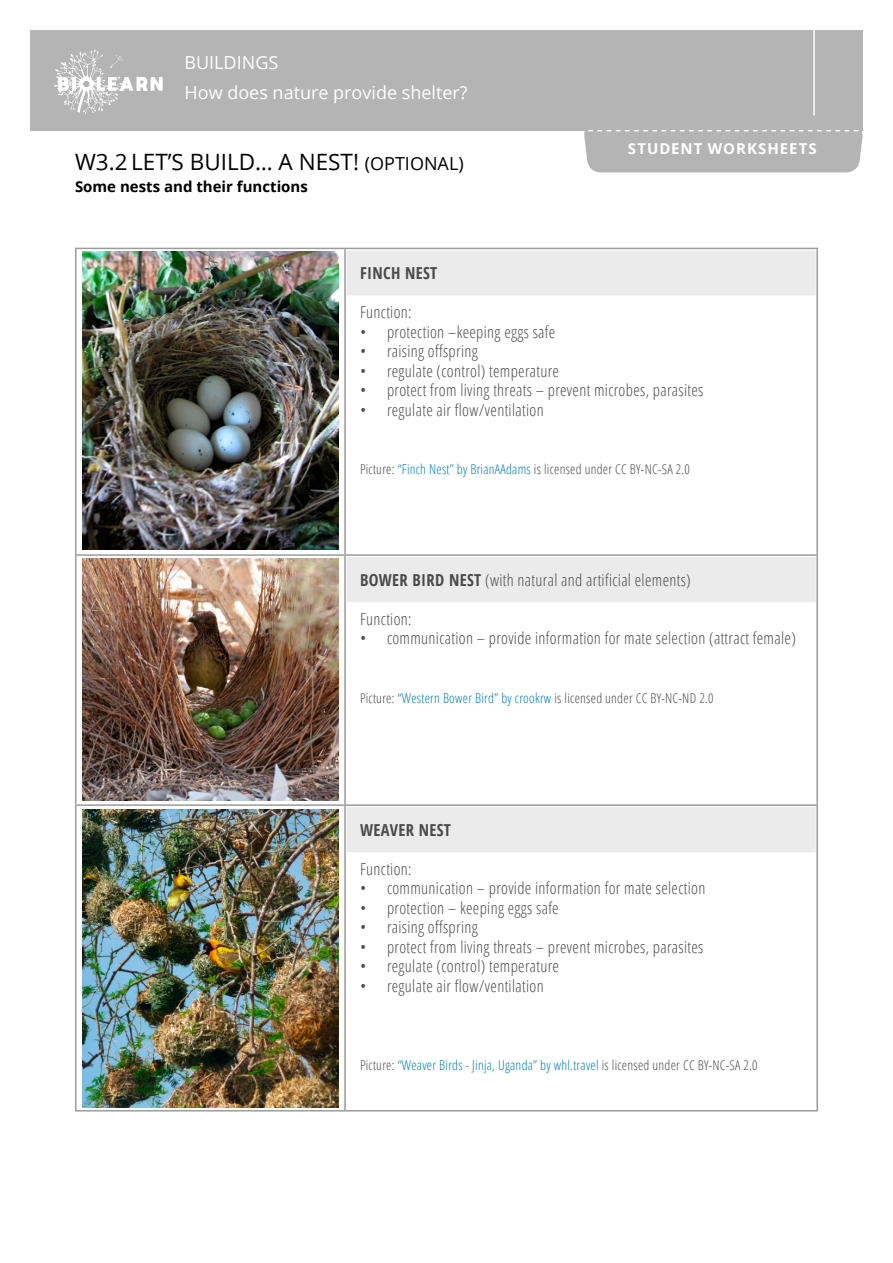
<style>
.page{position:relative;width:893px;height:1263px;background:#fff}
.page>*{position:absolute;margin:0;border:0;box-sizing:border-box;transform-origin:0 0}
.t1{font:22.5px "Open Sans";color:#000}
.t2{font:18px/30px "Open Sans";color:#fff}
.t3{font:300 condensed 16.5px "Open Sans";letter-spacing:.02em;color:#4b4b4b}
.t4{font:700 condensed 16.5px "Open Sans";letter-spacing:.02em;color:#4b4b4b}
.t5{font:700 15px "Open Sans";color:#000}
.t6{font:700 15px "Open Sans";letter-spacing:.065em;color:#fff}
.t7{font:300 condensed 13.5px "Open Sans";letter-spacing:.02em;color:#4b4b4b}
.t8{font:300 condensed 13.5px "Open Sans";letter-spacing:.02em;color:#007eac}
.s1{font-size:18px}
.s2{color:#007eac}
.s3{font-weight:700}
.s4{color:#4b4b4b}
</style>
<div class="page">
<div style="left:30px;top:30px;width:833px;height:100px;background:#b4b4b4"></div>
<svg style="left:54px;top:49px;width:109px;height:65px"></svg>
<hr style="left:813px;top:30px;width:2px;height:86px;background:#fff">
<div style="left:583px;top:130px;width:280px;height:42px;background:#b4b4b4"></div>
<hr style="left:75px;top:248px;width:270px;height:1px;background:#9b9b9b">
<hr style="left:75px;top:249px;width:2px;height:305px;background:#9b9b9b">
<hr style="left:345px;top:248px;width:473px;height:1px;background:#9b9b9b">
<hr style="left:344px;top:249px;width:2px;height:305px;background:#9b9b9b">
<hr style="left:816px;top:249px;width:2px;height:305px;background:#9b9b9b">
<hr style="left:75px;top:554px;width:270px;height:2px;background:#9b9b9b">
<hr style="left:75px;top:556px;width:2px;height:248px;background:#9b9b9b">
<hr style="left:345px;top:554px;width:473px;height:2px;background:#9b9b9b">
<hr style="left:344px;top:556px;width:2px;height:248px;background:#9b9b9b">
<hr style="left:816px;top:556px;width:2px;height:248px;background:#9b9b9b">
<hr style="left:75px;top:804px;width:270px;height:2px;background:#9b9b9b">
<hr style="left:75px;top:806px;width:2px;height:304px;background:#9b9b9b">
<hr style="left:345px;top:804px;width:473px;height:2px;background:#9b9b9b">
<hr style="left:344px;top:806px;width:2px;height:304px;background:#9b9b9b">
<hr style="left:816px;top:806px;width:2px;height:304px;background:#9b9b9b">
<hr style="left:75px;top:1110px;width:270px;height:1px;background:#9b9b9b">
<hr style="left:345px;top:1110px;width:473px;height:1px;background:#9b9b9b">
<div style="left:347px;top:250px;width:469px;height:45px;background:#ebebeb"></div>
<div style="left:347px;top:557px;width:469px;height:45px;background:#ebebeb"></div>
<div style="left:347px;top:807px;width:469px;height:45px;background:#ebebeb"></div>
<img style="left:82px;top:252px;width:256px;height:298px">
<img style="left:82px;top:809px;width:256px;height:298px">
<img style="left:82px;top:558px;width:256px;height:242px">
<p class="t2" style="left:184px;top:47px;width:285px">BUILDINGS<br>How does nature provide shelter?</p>
<h1 class="t1" style="left:75px;top:146px;width:390px">W3.2 LET’S BUILD… A NEST! <span class="s1">(OPTIONAL)</span></h1>
<p class="t5" style="left:75px;top:176px;width:234px">Some nests and their functions</p>
<p class="t6" style="left:628px;top:138px;width:190px">STUDENT WORKSHEETS</p>
<p class="t4" style="left:360px;top:261px;width:79px">FINCH NEST</p>
<p class="t3" style="left:360px;top:301px;width:53px">Function:</p>
<p class="t3" style="left:360px;top:320px;width:197px">• protection –keeping eggs safe</p>
<p class="t3" style="left:360px;top:340px;width:119px">• raising offspring</p>
<p class="t3" style="left:360px;top:359px;width:201px">• regulate (control) temperature</p>
<p class="t3" style="left:360px;top:379px;width:345px">• protect from living threats – prevent microbes, parasites</p>
<p class="t3" style="left:360px;top:398px;width:185px">• regulate air flow/ventilation</p>
<p class="t7" style="left:360px;top:460px;width:331px">Picture: <span class="s2">“Finch Nest” by BrianAAdams</span> is licensed under CC BY-NC-SA 2.0</p>
<p class="t3" style="left:360px;top:568px;width:332px"><span class="s3">BOWER BIRD NEST</span> (with natural and artificial elements)</p>
<p class="t3" style="left:360px;top:607px;width:53px">Function:</p>
<p class="t3" style="left:360px;top:627px;width:437px">• communication – provide information for mate selection (attract female)</p>
<p class="t7" style="left:360px;top:689px;width:355px">Picture: <span class="s2">“Western Bower Bird” by crookrw</span> is licensed under CC BY-NC-ND 2.0</p>
<p class="t4" style="left:360px;top:818px;width:92px">WEAVER NEST</p>
<p class="t3" style="left:360px;top:857px;width:53px">Function:</p>
<p class="t3" style="left:360px;top:877px;width:347px">• communication – provide information for mate selection</p>
<p class="t3" style="left:360px;top:896px;width:200px">• protection – keeping eggs safe</p>
<p class="t3" style="left:360px;top:916px;width:119px">• raising offspring</p>
<p class="t3" style="left:360px;top:935px;width:345px">• protect from living threats – prevent microbes, parasites</p>
<p class="t3" style="left:360px;top:955px;width:201px">• regulate (control) temperature</p>
<p class="t3" style="left:360px;top:974px;width:185px">• regulate air flow/ventilation</p>
<p class="t8" style="left:360px;top:1056px;width:399px"><span class="s4">Picture:</span> “Weaver Birds - Jinja, Uganda” by whl.travel <span class="s4">is licensed under CC BY-NC-SA 2.0</span></p>
</div>
